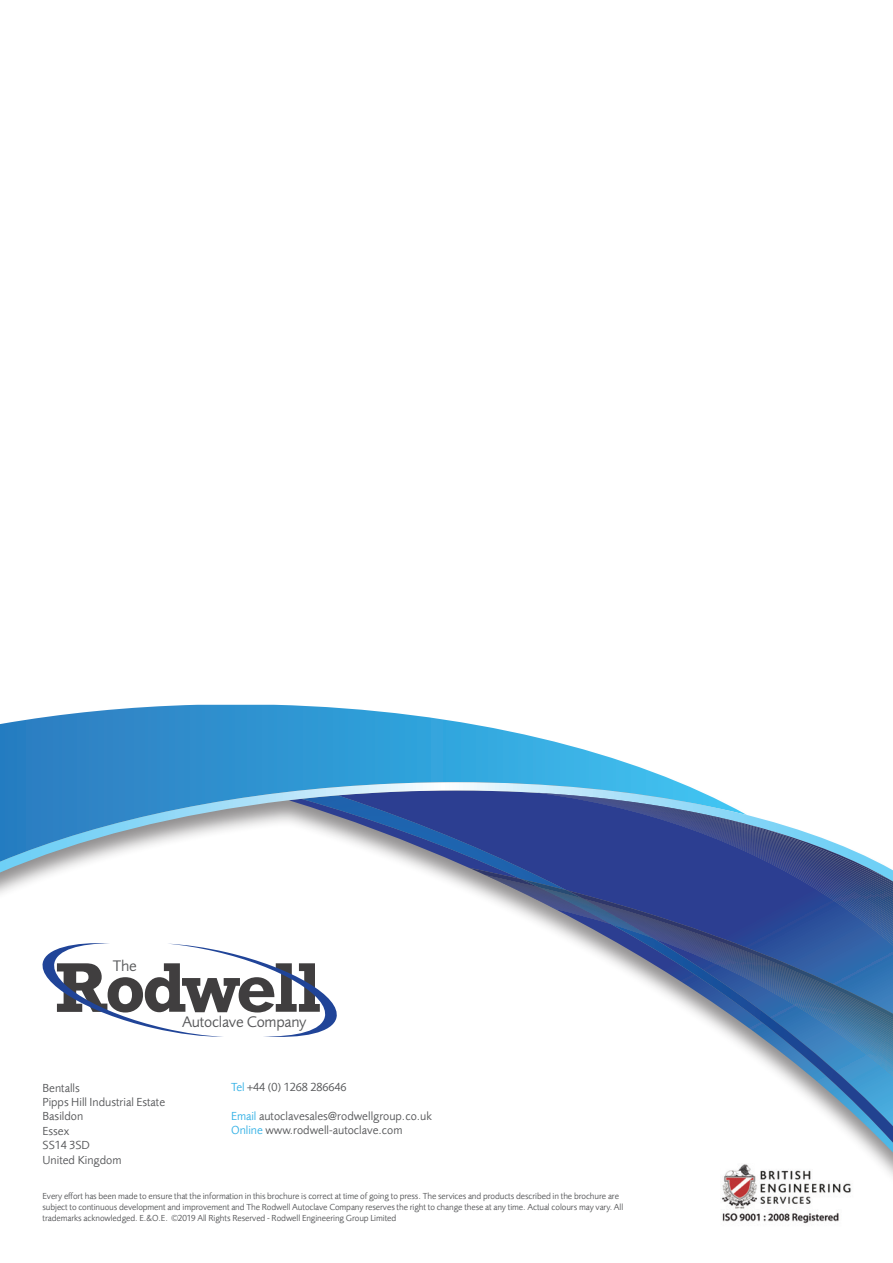
<style>
.page{position:relative;width:893px;height:1263px;background:#fff}
.page>*{position:absolute;margin:0;border:0;box-sizing:border-box;transform-origin:0 0}
.t1{font:15.9px "Foundry Sans W08";letter-spacing:-.015em;color:#57585a}
.t2{font:12px/14.4px "Foundry Sans W08";color:#57585a}
.t3{font:9px/10.8px "Foundry Sans W08";letter-spacing:-.01em;color:#57585a}
.s1{color:#36b2e6}
</style>
<div class="page">
<img style="left:721px;top:1189px;width:131px;height:35px">
<svg style="left:450px;top:881px;width:443px;height:261px"></svg>
<svg style="left:0;top:705px;width:678px;height:77px"></svg>
<svg style="left:0;top:782px;width:703px;height:99px"></svg>
<svg style="left:469px;top:868px;width:424px;height:150px"></svg>
<svg style="left:521px;top:795px;width:372px;height:143px;background:#566aa5"></svg>
<svg style="left:43px;top:943px;width:294px;height:94px"></svg>
<h1 class="t1" style="left:113px;top:954px;width:26px">The</h1>
<h1 class="t1" style="left:182px;top:1010px;width:126px">Autoclave Company</h1>
<h2 class="t2" style="left:43px;top:1080px;width:124px">Bentalls<br>Pipps Hill Industrial Estate<br>Basildon<br>Essex<br>SS14 3SD<br>United Kingdom</h2>
<h2 class="t2" style="left:231px;top:1079px;width:117px"><span class="s1">Tel</span> +44 (0) 1268 286646</h2>
<h2 class="t2" style="left:231px;top:1108px;width:202px"><span class="s1">Email</span> autoclavesales@rodwellgroup.co.uk<br><span class="s1">Online</span> www.rodwell-autoclave.com</h2>
<p class="t3" style="left:43px;top:1190px;width:582px">Every effort has been made to ensure that the information in this brochure is correct at time of going to press. The services and products described in the brochure are subject to continuous development and improvement and The Rodwell Autoclave Company reserves the right to change these at any time. Actual colours may vary. All trademarks acknowledged. E.&amp;O.E. ©2019 All Rights Reserved - Rodwell Engineering Group Limited</p>
</div>
